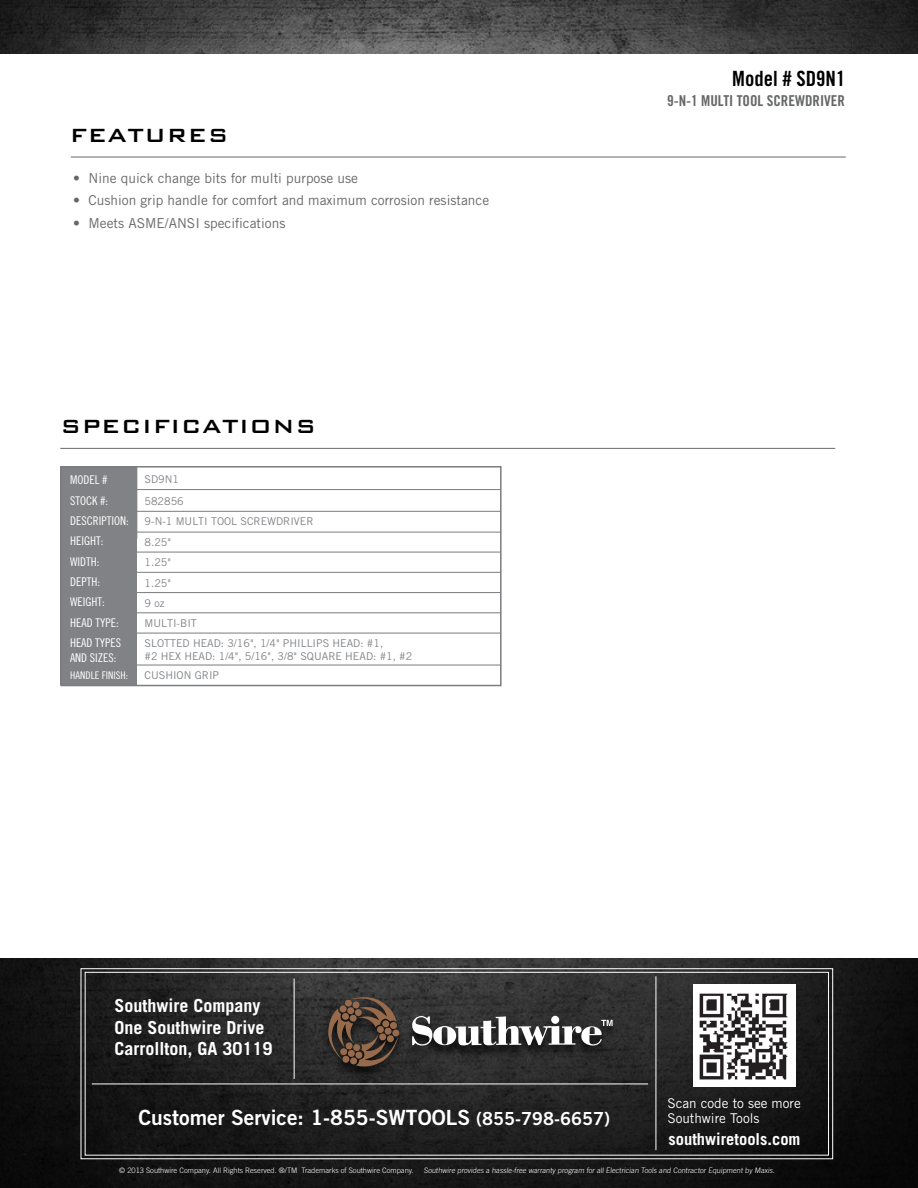
<style>
.page{position:relative;width:918px;height:1188px;background:#fff}
.page>*{position:absolute;margin:0;border:0;box-sizing:border-box;transform-origin:0 0}
.t1{font:500 25.5px "Bank Gothic BT";letter-spacing:.025em;color:#000}
.t2{font:21px "Trade Gothic LT Std Bd 2";color:#fff}
.t3{font:21px "Trade Gothic LT Std Bd Cn 20";color:#000}
.t4{font:700 18px/21.6px "Trade Gothic LT Std";color:#fff}
.t5{font:700 16.5px "Trade Gothic LT Std";color:#fff}
.t6{font:15px "Trade Gothic LT Std Bd Cn 20";color:#666767}
.t7{font:13.65px "Trade Gothic LT Std";color:#666767}
.t8{font:13.5px "Trade Gothic LT Std";color:#fff}
.t9{font:12px/20.4px "Trade Gothic LT Std Cn 18";color:#fff}
.t10{font:10.65px/20.2px "Trade Gothic LT Std";color:#808285}
.t11{font:10.5px "Trade Gothic LT Std Cn 18";color:#fff}
.t12{font:300 7.5px "Trade Gothic LT Std";color:#fff}
.s1{font-size:18px}
</style>
<div class="page">
<img style="left:0;top:0;width:918px;height:54px">
<svg style="left:0;top:958px;width:918px;height:230px;fill:#1a1a1a"></svg>
<div style="left:81px;top:968px;width:752px;height:191px;border:1px solid #fff"></div>
<div style="left:85px;top:972px;width:744px;height:184px;border:1px solid #fff"></div>
<hr style="left:92px;top:1084px;width:556px;height:1px;background:#fff">
<hr style="left:656px;top:976px;width:1px;height:174px;background:#fff">
<hr style="left:294px;top:978px;width:1px;height:101px;background:#fff">
<div style="left:321px;top:997px;width:299px;height:83px;background:#000;opacity:.75"></div>
<svg style="left:328px;top:993px;width:72px;height:77px"></svg>
<svg style="left:412px;top:1016px;width:201px;height:30px"></svg>
<img style="left:693px;top:986px;width:102px;height:101px">
<hr style="left:71px;top:157px;width:775px;height:1px;background:#666767">
<hr style="left:60px;top:448px;width:775px;height:1px;background:#666767">
<hr style="left:61px;top:511px;width:440px;height:1px;background:#7a7c7f">
<hr style="left:61px;top:489px;width:440px;height:1px;background:#7a7c7f">
<hr style="left:61px;top:532px;width:440px;height:1px;background:#7a7c7f">
<hr style="left:61px;top:552px;width:440px;height:1px;background:#7a7c7f">
<hr style="left:61px;top:572px;width:440px;height:1px;background:#7a7c7f">
<hr style="left:61px;top:592px;width:440px;height:1px;background:#7a7c7f">
<hr style="left:61px;top:612px;width:440px;height:1px;background:#7a7c7f">
<hr style="left:61px;top:633px;width:440px;height:1px;background:#7a7c7f">
<hr style="left:61px;top:665px;width:440px;height:1px;background:#7a7c7f">
<div style="left:61px;top:467px;width:76px;height:218px;background:#808285"></div>
<div style="left:60px;top:466px;width:442px;height:220px;border:2px solid #7a7c7f"></div>
<h1 class="t1" style="left:70px;top:121px;width:160px">FEATURES</h1>
<h3 class="t7" style="left:73px;top:170px;width:286px">• Nine quick change bits for multi purpose use</h3>
<h3 class="t7" style="left:73px;top:192px;width:417px">• Cushion grip handle for comfort and maximum corrosion resistance</h3>
<h3 class="t7" style="left:73px;top:215px;width:214px">• Meets ASME/ANSI specifications</h3>
<h1 class="t1" style="left:60px;top:413px;width:257px">SPECIFICATIONS</h1>
<h3 class="t9" style="left:70px;top:469px;width:60px">MODEL #<br>STOCK #:<br>DESCRIPTION:<br>HEIGHT:<br>WIDTH:<br>DEPTH:<br>WEIGHT:<br>HEAD TYPE:<br>HEAD TYPES</h3>
<h3 class="t9" style="left:70px;top:647px;width:48px">AND SIZES:</h3>
<h3 class="t11" style="left:70px;top:669px;width:59px">HANDLE FINISH:</h3>
<h3 class="t10" style="left:145px;top:469px;width:36px">SD9N1</h3>
<h3 class="t10" style="left:145px;top:511px;width:240px">9-N-1 MULTI TOOL SCREWDRIVER<br>8.25"<br>1.25"<br>1.25"<br>9 oz<br>MULTI-BIT<br>SLOTTED HEAD: 3/16", 1/4" PHILLIPS HEAD: #1,</h3>
<h3 class="t10" style="left:145px;top:646px;width:269px;line-height:19.4px">#2 HEX HEAD: 1/4", 5/16", 3/8" SQUARE HEAD: #1, #2<br>CUSHION GRIP</h3>
<h3 class="t10" style="left:145px;top:491px;width:41px">582856</h3>
<h3 class="t4" style="left:114px;top:995px;width:160px">Southwire Company<br>One Southwire Drive<br>Carrollton, GA 30119</h3>
<h2 class="t3" style="left:732px;top:66px;width:115px">Model # SD9N1</h2>
<h3 class="t6" style="left:667px;top:91px;width:180px">9-N-1 MULTI TOOL SCREWDRIVER</h3>
<h3 class="t8" style="left:667px;top:1095px;width:135px">Scan code to see more</h3>
<h2 class="t2" style="left:138px;top:1105px;width:473px">Customer Service: 1-855-SWTOOLS <span class="s1">(855-798-6657)</span></h2>
<h3 class="t8" style="left:667px;top:1110px;width:94px">Southwire Tools</h3>
<h3 class="t5" style="left:669px;top:1129px;width:133px">southwiretools.com</h3>
<p class="t12" style="left:119px;top:1166px;width:296px">© 2013 Southwire Company. All Rights Reserved. ®/TM Trademarks of Southwire Company.</p>
<p class="t12" style="left:424px;top:1166px;width:354px">Southwire provides a hassle-free warranty program for all Electrician Tools and Contractor Equipment by Maxis.</p>
</div>
